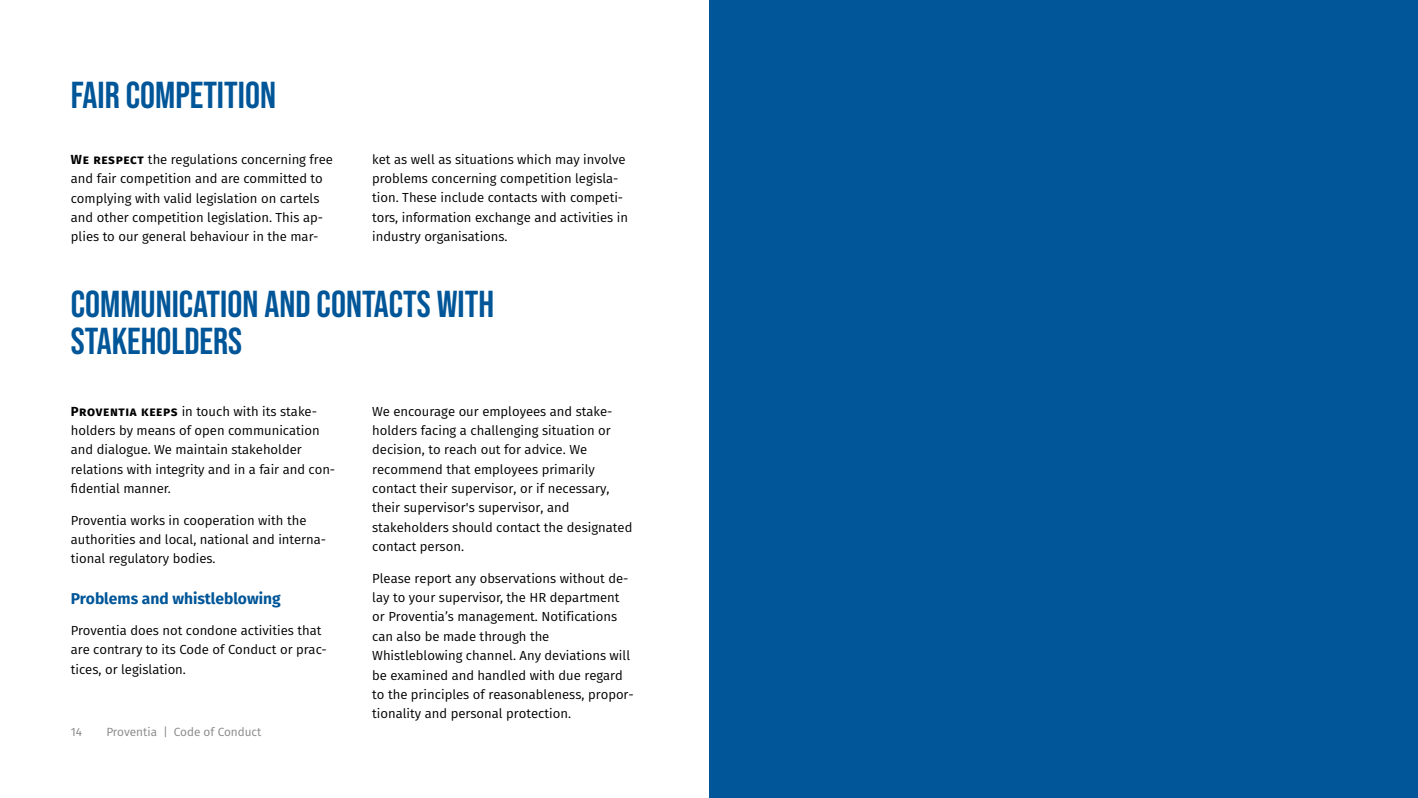
<style>
.page{position:relative;width:1418px;height:798px;background:#fff}
.page>*{position:absolute;margin:0;border:0;box-sizing:border-box;transform-origin:0 0}
.t1{font:700 37.5px/37.5px "Bebas Neue Pro";color:#005698}
.t2{font:700 15.62px "Fira Sans";color:#005698}
.t3{font:13.12px/19.4px "Fira Sans";color:#000}
.t4{font:11.88px "Fira Sans";color:#878787}
.s1{font-weight:700}
</style>
<div class="page">
<div style="left:709px;top:0;width:708px;height:797px;background:#005698"></div>
<h1 class="t1" style="left:71px;top:76px;width:207px">FAIR COMPETITION</h1>
<p class="t3" style="left:71px;top:149px;width:263px"><span class="s1">We respect</span> the regulations concerning free and fair competition and are committed to complying with valid legislation on cartels and other competition legislation. This ap&shy;plies to our general behaviour in the mar-</p>
<p class="t3" style="left:372px;top:149px;width:257px">ket as well as situations which may involve problems concerning competition legisla&shy;tion. These include contacts with competi&shy;tors, information exchange and activities in industry organisations.</p>
<h1 class="t1" style="left:71px;top:284px;width:425px">COMMUNICATION AND CONTACTS WITH<br>STAKEHOLDERS</h1>
<p class="t3" style="left:71px;top:401px;width:266px"><span class="s1">Proventia keeps</span> in touch with its stake&shy;holders by means of open communication and dialogue. We maintain stakeholder relations with integrity and in a fair and con&shy;fidential manner.</p>
<p class="t3" style="left:71px;top:509px;width:256px">Proventia works in cooperation with the authorities and local, national and interna&shy;tional regulatory bodies.</p>
<p class="t2" style="left:71px;top:584px;width:211px">Problems and whistleblowing</p>
<p class="t3" style="left:71px;top:620px;width:257px">Proventia does not condone activities that are contrary to its Code of Conduct or prac&shy;tices, or legislation.</p>
<p class="t4" style="left:71px;top:722px;width:13px">14</p>
<p class="t4" style="left:106px;top:722px;width:157px">Proventia | Code of Conduct</p>
<p class="t3" style="left:372px;top:401px;width:262px">We encourage our employees and stake&shy;holders facing a challenging situation or decision, to reach out for advice. We recommend that employees primarily contact their supervisor, or if necessary, their supervisor's supervisor, and stakeholders should contact the designated contact person.</p>
<p class="t3" style="left:372px;top:568px;width:263px">Please report any observations without de&shy;lay to your supervisor, the HR department or Proventia’s management. Notifications can also be made through the Whistleblowing channel. Any deviations will be examined and handled with due regard to the principles of reasonableness, propor&shy;tionality and personal protection.</p>
</div>
